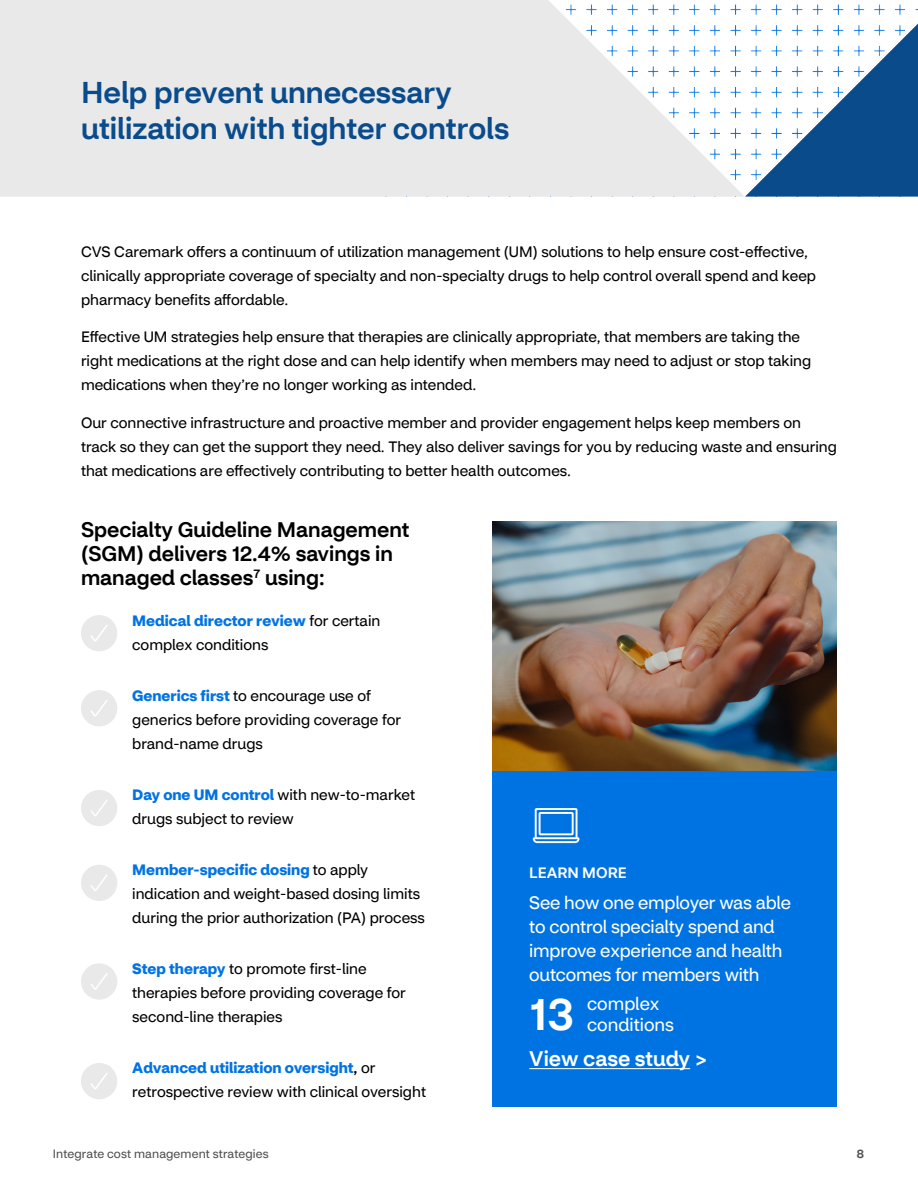
<style>
.page{position:relative;width:918px;height:1188px;background:#fff}
.page>*{position:absolute;margin:0;border:0;box-sizing:border-box;transform-origin:0 0}
.Callout_Number_40_Cobalt{font:500 45px "CVS Health Sans";color:#fff}
.t1{font:500 30px/36px "CVS Health Sans";color:#0a4b8c}
.t2{font:500 21px/24px "CVS Health Sans";color:#000}
.Body_Copy_10_Black{font:500 21px "CVS Health Sans";color:#fff}
.Body_Copy_10_Black-2{font:18px/24px "CVS Health Sans";letter-spacing:-.01em;color:#fff}
.Body_Copy_10{font:15px/24px "CVS Health Sans";color:#000}
.t3{font:500 15px "CVS Health Sans";color:#fff}
.t4{font:12px "CVS Health Sans";letter-spacing:.01em;color:#505050}
.t5{font:500 12px "CVS Health Sans";color:#505050}
.s1{font-weight:700;color:#0073e3}
.s2{font-weight:500}
</style>
<div class="page">
<div style="left:492px;top:770px;width:345px;height:337px;background:#0073e3"></div>
<svg style="left:533px;top:808px;width:46px;height:35px"></svg>
<svg style="left:0;top:0;width:744px;height:197px;background:#eaebeb"></svg>
<svg style="left:745px;top:24px;width:173px;height:173px"></svg>
<svg style="left:81px;top:615px;width:36px;height:36px"></svg>
<svg style="left:81px;top:690px;width:36px;height:36px"></svg>
<svg style="left:81px;top:790px;width:36px;height:36px"></svg>
<svg style="left:81px;top:865px;width:36px;height:36px"></svg>
<svg style="left:81px;top:963px;width:36px;height:37px"></svg>
<svg style="left:81px;top:1063px;width:36px;height:36px"></svg>
<img style="left:492px;top:522px;width:345px;height:248px">
<hr style="left:529px;top:1068px;width:161px;height:1px;background:#fff">
<h2 class="t1" style="left:81px;top:75px;width:430px">Help prevent unnecessary utilization with tighter controls</h2>
<p class="Body_Copy_10" style="left:81px;top:240px;width:737px">CVS Caremark offers a continuum of utilization management (UM) solutions to help ensure cost-effective, clinically appropriate coverage of specialty and non-specialty drugs to help control overall spend and keep pharmacy benefits affordable.</p>
<p class="Body_Copy_10" style="left:81px;top:325px;width:732px">Effective UM strategies help ensure that therapies are clinically appropriate, that members are taking the right medications at the right dose and can help identify when members may need to adjust or stop taking medications when they’re no longer working as intended.</p>
<p class="Body_Copy_10" style="left:81px;top:411px;width:757px">Our connective infrastructure and proactive member and provider engagement helps keep members on track so they can get the support they need. They also deliver savings for you by reducing waste and ensuring that medications are effectively contributing to better health outcomes.</p>
<h3 class="t2" style="left:81px;top:518px;width:330px">Specialty Guideline Management (SGM) delivers 12.4% savings in managed classes<sup>7</sup> using:</h3>
<p class="Body_Copy_10" style="left:132px;top:609px;width:250px;text-indent:-27px"><span class="s1">• Medical director review</span> for certain complex conditions</p>
<p class="Body_Copy_10" style="left:132px;top:684px;width:270px;text-indent:-27px"><span class="s1">• Generics first</span> to encourage use of generics before providing coverage for brand-name drugs</p>
<p class="Body_Copy_10" style="left:132px;top:783px;width:284px;text-indent:-27px"><span class="s1">• Day one UM control</span> with new-to-market drugs subject to review</p>
<p class="Body_Copy_10" style="left:132px;top:858px;width:294px;text-indent:-27px"><span class="s1">• Member-specific dosing</span> to apply indication and weight-based dosing limits during the prior authorization (PA) process</p>
<p class="Body_Copy_10" style="left:132px;top:957px;width:275px;text-indent:-27px"><span class="s1">• Step therapy</span> to promote first-line therapies before providing coverage for second-line therapies</p>
<p class="Body_Copy_10" style="left:132px;top:1056px;width:295px;text-indent:-27px"><span class="s1">• Advanced utilization oversight</span><span class="s2">,</span> or retrospective review with clinical oversight</p>
<h4 class="t3" style="left:529px;top:864px;width:99px">LEARN MORE</h4>
<p class="Body_Copy_10_Black-2" style="left:529px;top:891px;width:263px">See how one employer was able to control specialty spend and improve experience and health outcomes for members with</p>
<p class="Callout_Number_40_Cobalt" style="left:529px;top:986px;width:46px">13</p>
<p class="Body_Copy_10_Black-2" style="left:587px;top:993px;width:88px;line-height:21.6px">complex conditions</p>
<p class="Body_Copy_10_Black" style="left:529px;top:1046px;width:180px">View case study &gt;</p>
<p class="t4" style="left:53px;top:1147px;width:217px">Integrate cost management strategies</p>
<p class="t5" style="left:857px;top:1147px;width:9px">8</p>
</div>
